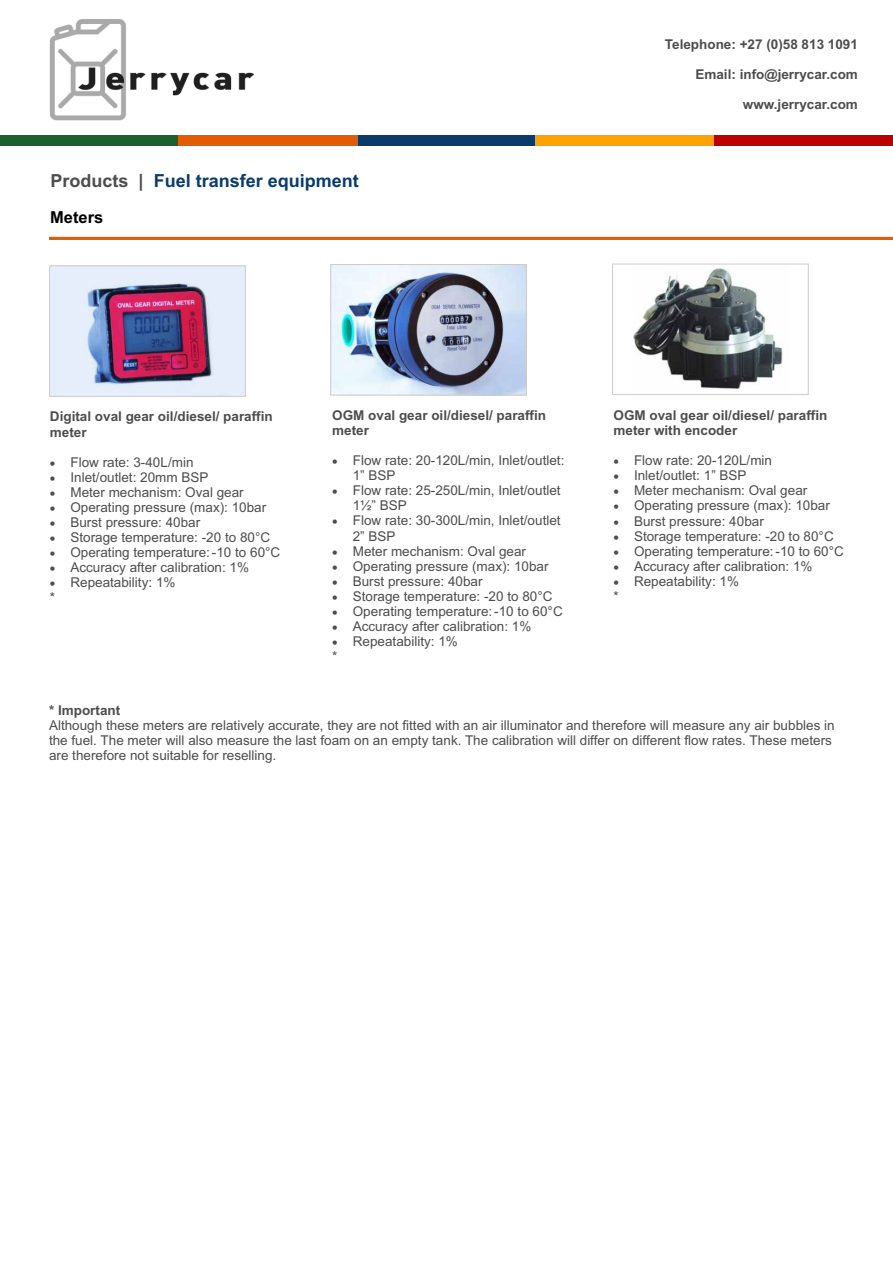
<style>
.page{position:relative;width:893px;height:1263px;background:#fff}
.page>*{position:absolute;margin:0;border:0;box-sizing:border-box;transform-origin:0 0}
.t1{font:700 18px "Arial";color:#0a3b6b}
.t2{font:700 16.5px "Arial";color:#000}
.t3{font:13.5px/15.1px "Arial";color:#4d4d4d}
.t4{font:700 13.5px/15.1px "Arial";color:#4d4d4d}
.s1{color:#4d4d4d}
</style>
<div class="page">
<img style="left:49px;top:19px;width:205px;height:102px">
<div style="left:358px;top:135px;width:177px;height:11px;background:#0a3b6b"></div>
<div style="left:535px;top:135px;width:180px;height:11px;background:#fca300"></div>
<div style="left:715px;top:135px;width:178px;height:11px;background:#bf0000"></div>
<div style="left:0;top:135px;width:178px;height:11px;background:#1a612e"></div>
<div style="left:178px;top:135px;width:180px;height:11px;background:#e35c00"></div>
<hr style="left:49px;top:237px;width:844px;height:3px;background:#e35c00">
<img style="left:51px;top:267px;width:193px;height:128px">
<div style="left:49px;top:265px;width:197px;height:132px;border:1px solid #ccc"></div>
<img style="left:332px;top:266px;width:193px;height:127px">
<div style="left:330px;top:264px;width:197px;height:131px;border:1px solid #ccc"></div>
<img style="left:632px;top:268px;width:151px;height:121px">
<div style="left:612px;top:264px;width:197px;height:131px;border:1px solid #ccc"></div>
<h1 class="t1" style="left:51px;top:174px;width:310px"><span class="s1">Products |</span> Fuel transfer equipment</h1>
<p class="t2" style="left:50px;top:211px;width:55px">Meters</p>
<p class="t4" style="left:665px;top:38px;width:194px">Telephone: +27 (0)58 813 1091</p>
<p class="t4" style="left:695px;top:68px;width:164px">Email: info@jerrycar.com</p>
<p class="t4" style="left:743px;top:98px;width:117px">www.jerrycar.com</p>
<p class="t4" style="left:50px;top:410px;width:224px">Digital oval gear oil/diesel/ paraffin meter</p>
<p class="t3" style="left:50px;top:456px;width:145px">• Flow rate: 3-40L/min</p>
<p class="t3" style="left:50px;top:471px;width:160px">• Inlet/outlet: 20mm BSP</p>
<p class="t3" style="left:50px;top:486px;width:195px">• Meter mechanism: Oval gear</p>
<p class="t3" style="left:50px;top:501px;width:218px">• Operating pressure (max): 10bar</p>
<p class="t3" style="left:50px;top:516px;width:152px">• Burst pressure: 40bar</p>
<p class="t3" style="left:50px;top:531px;width:222px">• Storage temperature: -20 to 80°C</p>
<p class="t3" style="left:50px;top:546px;width:232px">• Operating temperature:-10 to 60°C</p>
<p class="t3" style="left:50px;top:561px;width:201px">• Accuracy after calibration: 1%</p>
<p class="t3" style="left:50px;top:576px;width:127px">• Repeatability: 1% *</p>
<p class="t4" style="left:332px;top:409px;width:215px">OGM oval gear oil/diesel/ paraffin meter</p>
<p class="t3" style="left:353px;top:454px;width:213px;text-indent:-21px">• Flow rate: 20-120L/min, Inlet/outlet:<br>1” BSP</p>
<p class="t3" style="left:353px;top:484px;width:209px;text-indent:-21px">• Flow rate: 25-250L/min, Inlet/outlet<br>1½” BSP</p>
<p class="t3" style="left:353px;top:514px;width:209px;text-indent:-21px">• Flow rate: 30-300L/min, Inlet/outlet<br>2” BSP</p>
<p class="t3" style="left:332px;top:544px;width:195px">• Meter mechanism: Oval gear</p>
<p class="t3" style="left:332px;top:560px;width:218px">• Operating pressure (max): 10bar</p>
<p class="t3" style="left:332px;top:575px;width:152px">• Burst pressure: 40bar</p>
<p class="t3" style="left:332px;top:590px;width:222px">• Storage temperature: -20 to 80°C</p>
<p class="t3" style="left:332px;top:605px;width:232px">• Operating temperature:-10 to 60°C</p>
<p class="t3" style="left:332px;top:620px;width:201px">• Accuracy after calibration: 1%</p>
<p class="t3" style="left:332px;top:635px;width:127px">• Repeatability: 1% *</p>
<p class="t4" style="left:613px;top:409px;width:215px">OGM oval gear oil/diesel/ paraffin meter with encoder</p>
<p class="t3" style="left:613px;top:454px;width:160px">• Flow rate: 20-120L/min</p>
<p class="t3" style="left:613px;top:469px;width:135px">• Inlet/outlet: 1” BSP</p>
<p class="t3" style="left:613px;top:484px;width:195px">• Meter mechanism: Oval gear</p>
<p class="t3" style="left:613px;top:499px;width:218px">• Operating pressure (max): 10bar</p>
<p class="t3" style="left:613px;top:514px;width:152px">• Burst pressure: 40bar</p>
<p class="t3" style="left:613px;top:530px;width:222px">• Storage temperature: -20 to 80°C</p>
<p class="t3" style="left:613px;top:545px;width:232px">• Operating temperature:-10 to 60°C</p>
<p class="t3" style="left:613px;top:560px;width:201px">• Accuracy after calibration: 1%</p>
<p class="t3" style="left:613px;top:575px;width:127px">• Repeatability: 1% *</p>
<p class="t4" style="left:49px;top:704px;width:73px">* Important</p>
<p class="t3" style="left:49px;top:719px;width:787px">Although these meters are relatively accurate, they are not fitted with an air illuminator and therefore will measure any air bubbles in the fuel. The meter will also measure the last foam on an empty tank. The calibration will differ on different flow rates. These meters are therefore not suitable for reselling.</p>
</div>
